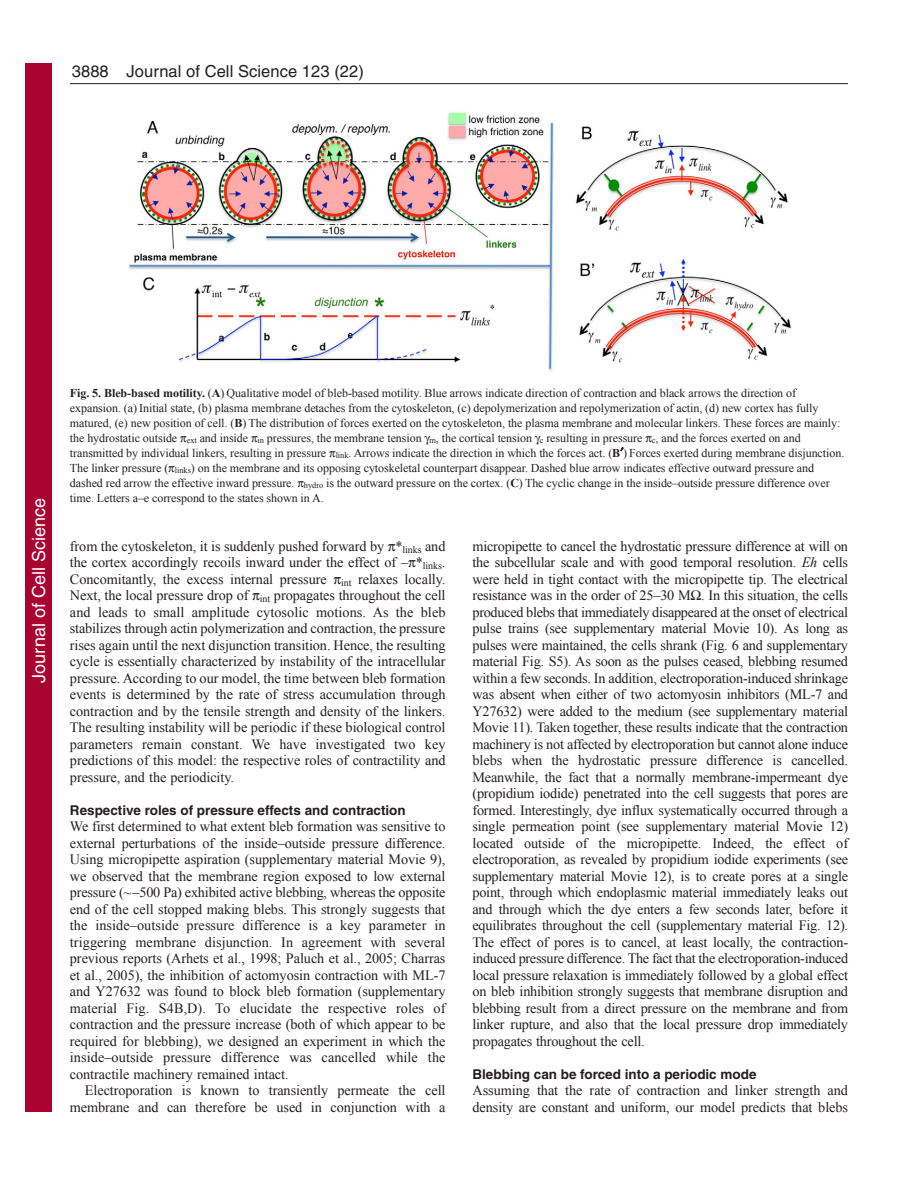
<style>
.page{position:relative;width:918px;height:1188px;background:#fff}
.page>*{position:absolute;margin:0;border:0;box-sizing:border-box;transform-origin:0 0}
.t1{font:18px "Helvetica";color:#fff}
.t2{font:16.5px "Helvetica";letter-spacing:.005em;color:#231f20}
.t3{font:14.25px/16.5px "Times New Roman";letter-spacing:-.005em;color:#231f20;text-align:justify}
.t4{font:700 13.5px "Helvetica";color:#231f20}
.t5{font:12px/15px "Times New Roman";letter-spacing:-.005em;color:#231f20}
.s1{font-weight:700}
.s2{font-style:italic}
</style>
<div class="page">
<hr style="left:70px;top:83px;width:778px;height:1px;background:#231f20">
<img style="left:128px;top:112px;width:663px;height:259px">
<div style="left:26px;top:64px;width:26px;height:1048px;background:#a90332"></div>
<p class="t2" style="left:72px;top:65px;width:294px">3888 Journal of Cell Science 123 (22)</p>
<p class="t1" style="left:28px;top:683px;width:186px;rotate:-90deg">Journal of Cell Science</p>
<p class="t5" style="left:70px;top:385px;width:776px"><span class="s1">Fig. 5. Bleb-based motility.</span> (<span class="s1">A</span>) Qualitative model of bleb-based motility. Blue arrows indicate direction of contraction and black arrows the direction of expansion. (a) Initial state, (b) plasma membrane detaches from the cytoskeleton, (c) depolymerization and repolymerization of actin, (d) new cortex has fully matured, (e) new position of cell. (<span class="s1">B</span>) The distribution of forces exerted on the cytoskeleton, the plasma membrane and molecular linkers. These forces are mainly: the hydrostatic outside <sub>ext</sub> and inside <sub>in</sub> pressures, the membrane tension <sub>m</sub>, the cortical tension <sub>c</sub> resulting in pressure <sub>c</sub>, and the forces exerted on and transmitted by individual linkers, resulting in pressure <sub>link</sub>. Arrows indicate the direction in which the forces act. (<span class="s1">B</span> ) Forces exerted during membrane disjunction.<br>The linker pressure ( <sub>links</sub>) on the membrane and its opposing cytoskeletal counterpart disappear. Dashed blue arrow indicates effective outward pressure and dashed red arrow the effective inward pressure. <sub>hydro</sub> is the outward pressure on the cortex. (<span class="s1">C</span>) The cyclic change in the inside–outside pressure difference over time. Letters a–e correspond to the states shown in A.</p>
<p class="t3" style="left:70px;top:537px;width:377px">from the cytoskeleton, it is suddenly pushed forward by *<sub>links</sub> and the cortex accordingly recoils inward under the effect of – *<sub>links</sub>.<br>Concomitantly, the excess internal pressure <sub>int</sub> relaxes locally.<br>Next, the local pressure drop of <sub>int</sub> propagates throughout the cell and leads to small amplitude cytosolic motions. As the bleb stabilizes through actin polymerization and contraction, the pressure rises again until the next disjunction transition. Hence, the resulting cycle is essentially characterized by instability of the intracellular pressure. According to our model, the time between bleb formation events is determined by the rate of stress accumulation through contraction and by the tensile strength and density of the linkers.<br>The resulting instability will be periodic if these biological control parameters remain constant. We have investigated two key predictions of this model: the respective roles of contractility and pressure, and the periodicity.</p>
<p class="t4" style="left:70px;top:805px;width:337px">Respective roles of pressure effects and contraction</p>
<p class="t3" style="left:70px;top:818px;width:377px">We first determined to what extent bleb formation was sensitive to external perturbations of the inside–outside pressure difference.<br>Using micropipette aspiration (supplementary material Movie 9), we observed that the membrane region exposed to low external pressure (~–500 Pa) exhibited active blebbing, whereas the opposite end of the cell stopped making blebs. This strongly suggests that the inside–outside pressure difference is a key parameter in triggering membrane disjunction. In agreement with several previous reports (Arhets et al., 1998; Paluch et al., 2005; Charras et al., 2005), the inhibition of actomyosin contraction with ML-7 and Y27632 was found to block bleb formation (supplementary material Fig. S4B,D). To elucidate the respective roles of contraction and the pressure increase (both of which appear to be required for blebbing), we designed an experiment in which the inside–outside pressure difference was cancelled while the contractile machinery remained intact.</p>
<p class="t3" style="left:70px;top:1082px;width:377px;text-align:right">Electroporation is known to transiently permeate the cell membrane and can therefore be used in conjunction with a</p>
<p class="t3" style="left:473px;top:537px;width:377px">micropipette to cancel the hydrostatic pressure difference at will on the subcellular scale and with good temporal resolution. <span class="s2">Eh</span> cells were held in tight contact with the micropipette tip. The electrical resistance was in the order of 25–30 M . In this situation, the cells produced blebs that immediately disappeared at the onset of electrical pulse trains (see supplementary material Movie 10). As long as pulses were maintained, the cells shrank (Fig. 6 and supplementary material Fig. S5). As soon as the pulses ceased, blebbing resumed within a few seconds. In addition, electroporation-induced shrinkage was absent when either of two actomyosin inhibitors (ML-7 and Y27632) were added to the medium (see supplementary material Movie 11). Taken together, these results indicate that the contraction machinery is not affected by electroporation but cannot alone induce blebs when the hydrostatic pressure difference is cancelled.<br>Meanwhile, the fact that a normally membrane-impermeant dye (propidium iodide) penetrated into the cell suggests that pores are formed. Interestingly, dye influx systematically occurred through a single permeation point (see supplementary material Movie 12) located outside of the micropipette. Indeed, the effect of electroporation, as revealed by propidium iodide experiments (see supplementary material Movie 12), is to create pores at a single point, through which endoplasmic material immediately leaks out and through which the dye enters a few seconds later, before it equilibrates throughout the cell (supplementary material Fig. 12).<br>The effect of pores is to cancel, at least locally, the contraction&shy;induced pressure difference. The fact that the electroporation-induced local pressure relaxation is immediately followed by a global effect on bleb inhibition strongly suggests that membrane disruption and blebbing result from a direct pressure on the membrane and from linker rupture, and also that the local pressure drop immediately propagates throughout the cell.</p>
<p class="t4" style="left:473px;top:1069px;width:286px">Blebbing can be forced into a periodic mode</p>
<p class="t3" style="left:473px;top:1082px;width:377px">Assuming that the rate of contraction and linker strength and density are constant and uniform, our model predicts that blebs</p>
</div>
